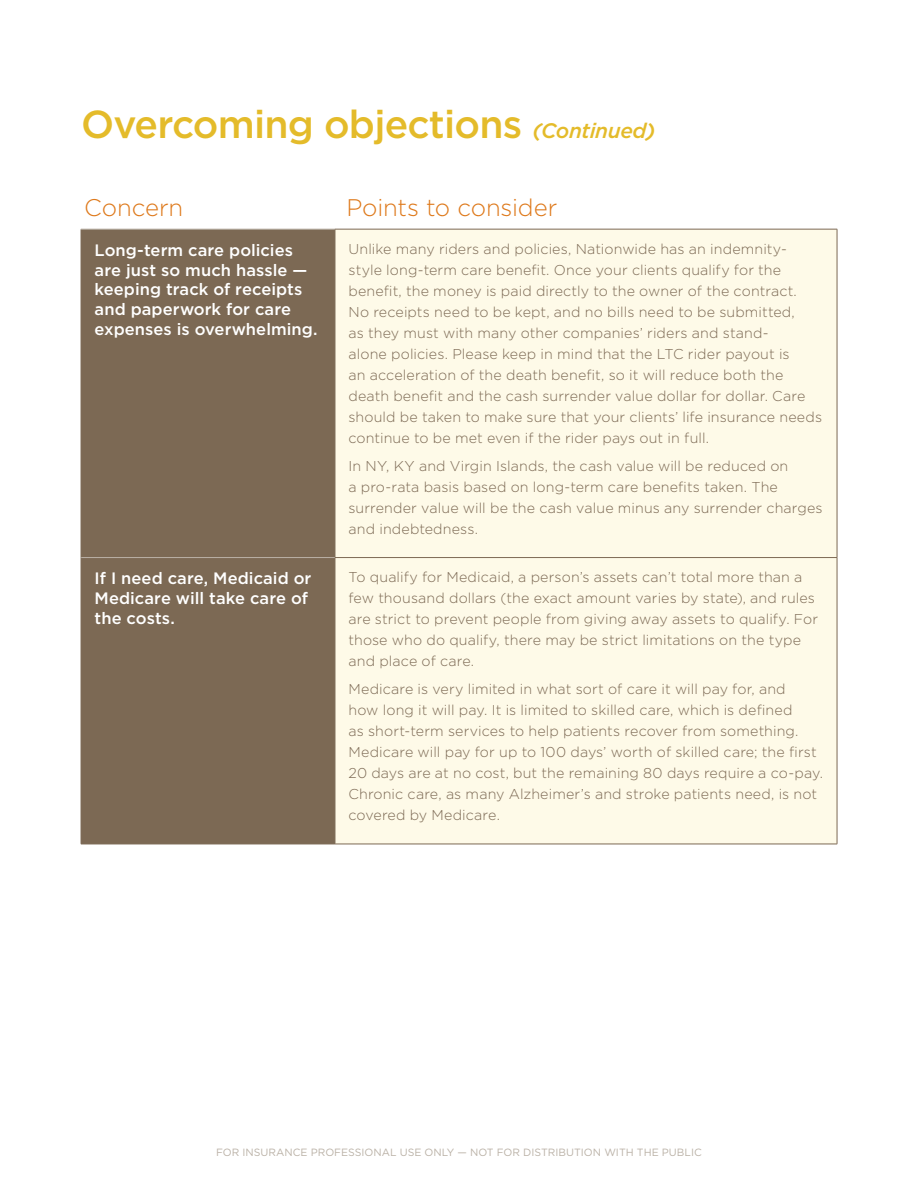
<style>
.page{position:relative;width:918px;height:1188px;background:#fff}
.page>*{position:absolute;margin:0;border:0;box-sizing:border-box;transform-origin:0 0}
.t1{font:500 39px "Gotham";letter-spacing:-.02em;color:#e4bb2a}
.t2{font:300 24px "Gotham";letter-spacing:-.01em;color:#de791b}
.t3{font:500 16.5px/19.8px "Gotham";letter-spacing:.005em;color:#fff}
.t4{font:300 14.25px/21px "Gotham";letter-spacing:.005em;color:#7c6954}
.t5{font:10.5px "Gotham";color:#bab1a6}
.s1{font-style:italic;font-size:21px}
</style>
<div class="page">
<div style="left:82px;top:230px;width:253px;height:614px;background:#7c6954"></div>
<div style="left:336px;top:230px;width:501px;height:614px;background:#fefae8"></div>
<hr style="left:81px;top:229px;width:1px;height:329px;background:#7c6954">
<hr style="left:335px;top:229px;width:502px;height:1px;background:#7c6954">
<hr style="left:335px;top:229px;width:1px;height:328px;background:#7c6954">
<hr style="left:837px;top:229px;width:1px;height:328px;background:#7c6954">
<hr style="left:81px;top:558px;width:1px;height:286px;background:#7c6954">
<hr style="left:335px;top:557px;width:502px;height:1px;background:#7c6954">
<hr style="left:335px;top:558px;width:1px;height:286px;background:#7c6954">
<hr style="left:837px;top:558px;width:1px;height:286px;background:#7c6954">
<hr style="left:81px;top:844px;width:254px;height:1px;background:#7c6954">
<hr style="left:335px;top:844px;width:502px;height:1px;background:#7c6954">
<hr style="left:81px;top:229px;width:254px;height:1px;background:#bab1a6">
<hr style="left:81px;top:557px;width:254px;height:1px;background:#bab1a6">
<h1 class="t1" style="left:81px;top:99px;width:576px">Overcoming objections <span class="s1">(Continued)</span></h1>
<h2 class="t2" style="left:84px;top:192px;width:101px">Concern</h2>
<h2 class="t2" style="left:347px;top:192px;width:212px">Points to consider</h2>
<p class="t3" style="left:95px;top:240px;width:225px">Long-term care policies are just so much hassle — keeping track of receipts and paperwork for care expenses is overwhelming.</p>
<p class="t4" style="left:348px;top:238px;width:475px">Unlike many riders and policies, Nationwide has an indemnity&shy;style long-term care benefit. Once your clients qualify for the benefit, the money is paid directly to the owner of the contract.<br>No receipts need to be kept, and no bills need to be submitted,<br>as they must with many other companies’ riders and stand-<br>alone policies. Please keep in mind that the LTC rider payout is<br>an acceleration of the death benefit, so it will reduce both the death benefit and the cash surrender value dollar for dollar. Care should be taken to make sure that your clients’ life insurance needs continue to be met even if the rider pays out in full.</p>
<p class="t4" style="left:348px;top:455px;width:476px">In NY, KY and Virgin Islands, the cash value will be reduced on<br>a pro-rata basis based on long-term care benefits taken. The surrender value will be the cash value minus any surrender charges and indebtedness.</p>
<p class="t3" style="left:95px;top:568px;width:218px">If I need care, Medicaid or<br>M edicare will take care of the costs.</p>
<p class="t4" style="left:348px;top:567px;width:471px">To qualify for Medicaid, a person’s assets can’t total more than a few thousand dollars (the exact amount varies by state), and rules are strict to prevent people from giving away assets to qualify. For those who do qualify, there may be strict limitations on the type and place of care.</p>
<p class="t4" style="left:348px;top:678px;width:476px">Medicare is very limited in what sort of care it will pay for, and<br>how long it will pay. It is limited to skilled care, which is defined<br>as short-term services to help patients recover from something.<br>Medicare will pay for up to 100 days’ worth of skilled care; the first 20 days are at no cost, but the remaining 80 days require a co-pay.<br>Chronic care, as many Alzheimer’s and stroke patients need, is not covered by Medicare.</p>
<p class="t5" style="left:216px;top:1145px;width:487px">FOR INSURANCE PROFESSIONAL USE ONLY — NOT FOR DISTRIBUTION WITH THE PUBLIC</p>
</div>
